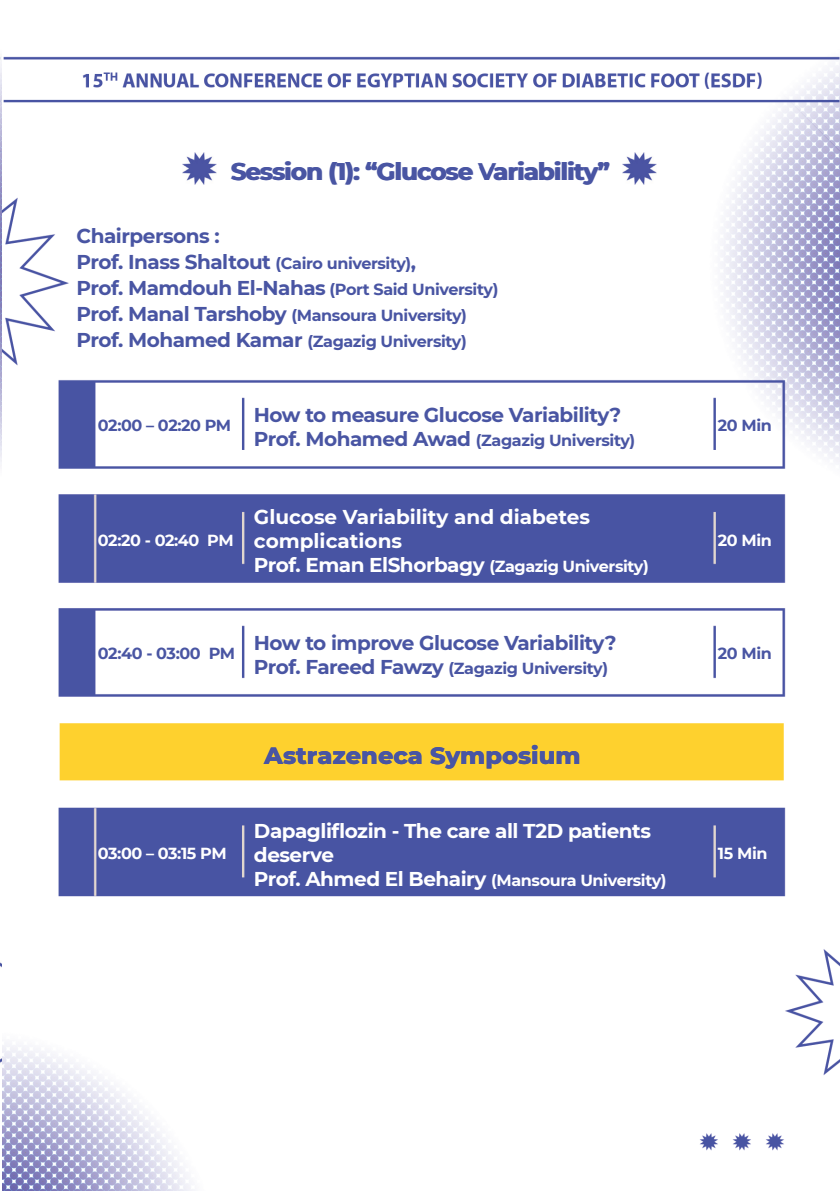
<style>
.page{position:relative;width:840px;height:1191px;background:#fff}
.page>*{position:absolute;margin:0;border:0;box-sizing:border-box;transform-origin:0 0}
.t1{font:700 24px "Montserrat";letter-spacing:-.025em;color:#4955a3}
.t2{font:800 24px "Montserrat";color:#4955a3}
.t3{font:700 20px "Montserrat";letter-spacing:-.025em;color:#4955a3}
.t4{font:700 20px/24px "Montserrat";letter-spacing:-.02em;color:#fff}
.t5{font:700 20px "Montserrat";color:#fff}
.t6{font:700 16px "Montserrat";letter-spacing:-.025em;color:#4955a3}
.t7{font:700 16px "Montserrat";letter-spacing:-.025em;color:#fff}
.s1{font-size:16px}
.s2{font-size:20px}
</style>
<div class="page">
<img style="left:2px;top:56px;width:837px;height:1135px">
<img style="left:182px;top:152px;width:34px;height:32px">
<img style="left:621px;top:152px;width:35px;height:32px">
<img style="left:0;top:57px;width:2px;height:1006px">
<p class="t1" style="left:230px;top:154px;width:381px">Session (1): “Glucose Variability”</p>
<p class="t1" style="left:479px;top:154px;width:16px">v</p>
<p class="t3" style="left:77px;top:222px;width:144px">Chairpersons :</p>
<p class="t3" style="left:77px;top:248px;width:341px">Prof. Inass Shaltout <span class="s1">(Cairo university)</span>,</p>
<p class="t3" style="left:77px;top:274px;width:423px">Prof. Mamdouh El-Nahas <span class="s1">(Port Said University)</span></p>
<p class="t6" style="left:77px;top:304px;width:391px"><span class="s2">Prof. Manal Tarshoby</span> (Mansoura University)</p>
<p class="t6" style="left:77px;top:330px;width:391px"><span class="s2">Prof. Mohamed Kamar</span> (Zagazig University)</p>
<p class="t6" style="left:98px;top:414px;width:135px">02:00 – 02:20 PM</p>
<p class="t3" style="left:254px;top:400px;width:369px">How to measure Glucose Variability?</p>
<p class="t6" style="left:254px;top:428px;width:382px"><span class="s2">Prof. Mohamed Awad</span> (Zagazig University)</p>
<p class="t7" style="left:98px;top:528px;width:137px">02:20 - 02:40 PM</p>
<p class="t5" style="left:254px;top:503px;width:337px">Glucose Variability and diabetes</p>
<p class="t5" style="left:254px;top:527px;width:150px">complications</p>
<p class="t4" style="left:254px;top:552px;width:396px">Prof. Eman ElShorbagy <span class="s1">(Zagazig University)</span></p>
<p class="t6" style="left:98px;top:642px;width:139px">02:40 - 03:00 PM</p>
<p class="t3" style="left:254px;top:628px;width:364px">How to improve Glucose Variability?</p>
<p class="t6" style="left:254px;top:656px;width:355px"><span class="s2">Prof. Fareed Fawzy</span> (Zagazig University)</p>
<p class="t7" style="left:98px;top:842px;width:130px">03:00 – 03:15 PM</p>
<p class="t2" style="left:264px;top:737px;width:317px">Astrazeneca Symposium</p>
<p class="t4" style="left:254px;top:817px;width:398px">Dapagliflozin - The care all T2D patients deserve</p>
<p class="t7" style="left:254px;top:868px;width:414px"><span class="s2">Prof. Ahmed El Behairy</span> (Mansoura University)</p>
<p class="t6" style="left:717px;top:414px;width:55px">20 Min</p>
<p class="t7" style="left:717px;top:528px;width:55px">20 Min</p>
<p class="t6" style="left:717px;top:642px;width:55px">20 Min</p>
<p class="t7" style="left:717px;top:842px;width:51px">15 Min</p>
</div>
